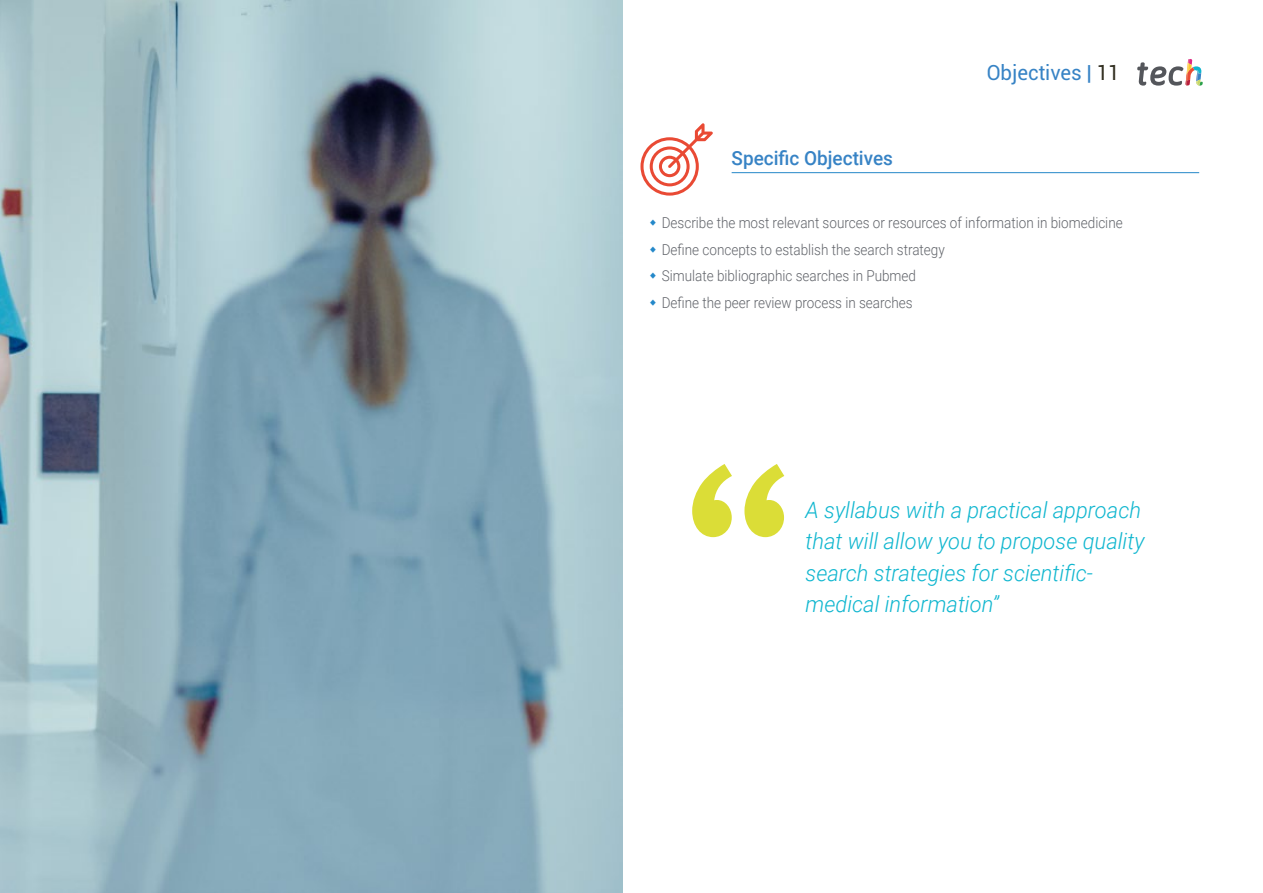
<style>
.page{position:relative;width:1263px;height:893px;background:#fff}
.page>*{position:absolute;margin:0;border:0;box-sizing:border-box;transform-origin:0 0}
.t1{font:italic 300 22.5px/31.5px "Roboto";color:#0fb6cf}
.t2{font:21px "Roboto";color:#3783c5}
.t3{font:500 19.5px "Roboto";color:#3783c5}
.t4{font:300 15px/26.7px "Roboto";color:#61646a;scale:.9 1}
.s1{color:#312e20}
</style>
<div class="page">
<img style="left:0;top:0;width:622px;height:893px">
<svg style="left:1137px;top:59px;width:66px;height:27px"></svg>
<hr style="left:732px;top:172px;width:467px;height:1px;background:#2488c9">
<svg style="left:640px;top:123px;width:73px;height:73px"></svg>
<svg style="left:692px;top:464px;width:92px;height:73px"></svg>
<h3 class="t3" style="left:732px;top:144px;width:163px">Specific Objectives</h3>
<h2 class="t2" style="left:987px;top:57px;width:135px">Objectives | <span class="s1">11</span></h2>
<p class="t4" style="left:662px;top:209px;width:514px">Describe the most relevant sources or resources of information in biomedicine Define concepts to establish the search strategy<br>Simulate bibliographic searches in Pubmed<br>Define the peer review process in searches</p>
<h1 class="t1" style="left:805px;top:493px;width:340px">A syllabus with a practical approach that will allow you to propose quality search strategies for scientific&shy;medical information”</h1>
</div>
